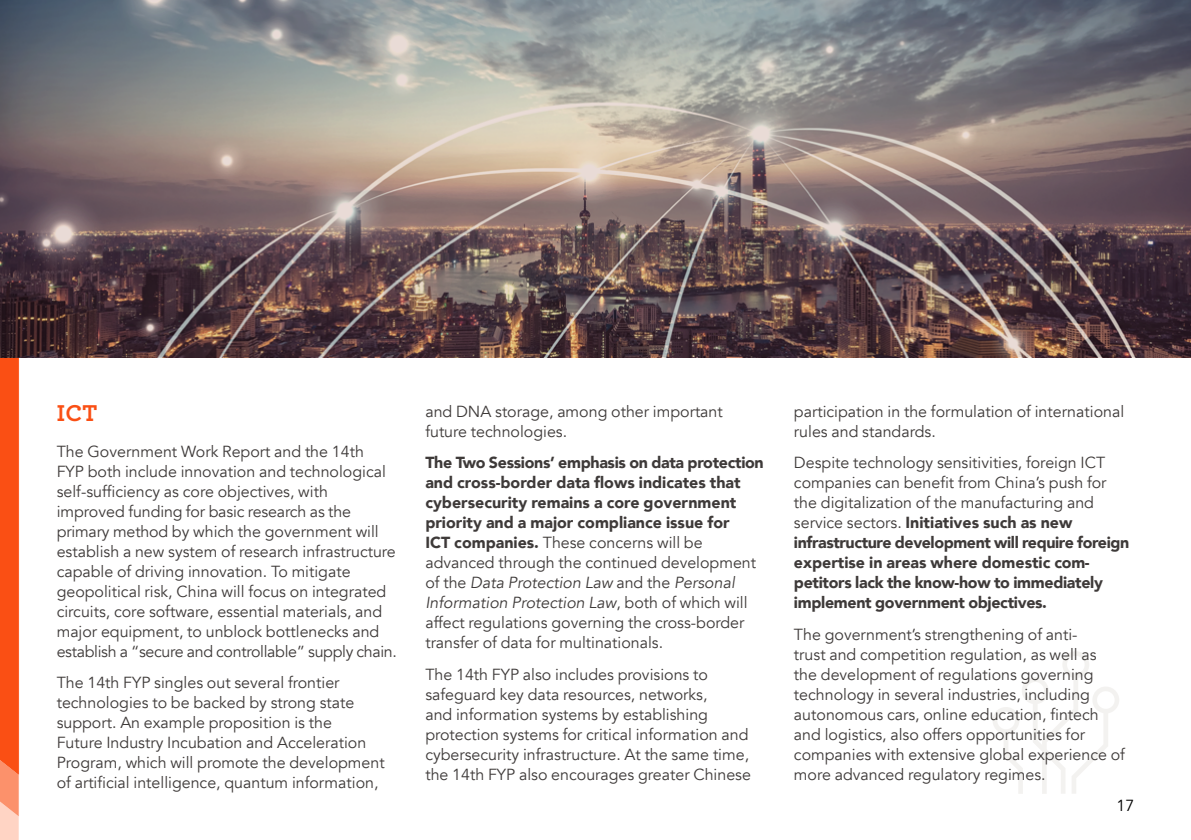
<style>
.page{position:relative;width:1191px;height:840px;background:#fff}
.page>*{position:absolute;margin:0;border:0;box-sizing:border-box;transform-origin:0 0}
.t1{font:700 24px "Archer";color:#fa4f14}
.t2{font:16px/20px "Avenir";color:#3e3a39}
.t3{font:900 16px/20px "Avenir";color:#3e3a39}
.t4{font:900 16px/20px "Avenir";letter-spacing:-.02em;color:#3e3a39}
.t5{font:16px "Avenir";color:#000}
.s1{font-weight:400}
.s2{font-weight:400;font-style:italic}
</style>
<div class="page">
<svg style="left:0;top:357px;width:19px;height:482px;background:#fa5d27"></svg>
<svg style="left:993px;top:651px;width:126px;height:142px"></svg>
<img style="left:0;top:0;width:1191px;height:357px">
<h1 class="t1" style="left:57px;top:394px;width:42px">ICT</h1>
<p class="t2" style="left:57px;top:441px;width:342px">The Government Work Report and the 14th<br>FYP both include innovation and technological self-sufficiency as core objectives, with improved funding for basic research as the primary method by which the government will establish a new system of research infrastructure capable of driving innovation. To mitigate geopolitical risk, China will focus on integrated circuits, core software, essential materials, and major equipment, to unblock bottlenecks and establish a “secure and controllable” supply chain.</p>
<p class="t2" style="left:57px;top:672px;width:329px">The 14th FYP singles out several frontier technologies to be backed by strong state support. An example proposition is the<br>Future Industry Incubation and Acceleration Program, which will promote the development of artificial intelligence, quantum information,</p>
<p class="t2" style="left:425px;top:401px;width:299px">and DNA storage, among other important future technologies.</p>
<p class="t3" style="left:425px;top:452px;width:340px">The Two Sessions’ emphasis on data protection and cross-border data flows indicates that cybersecurity remains a core government priority and a major compliance issue for<br>ICT companies. <span class="s1">These concerns will be advanced through the continued development of the</span> <span class="s2">Data Protection Law</span> <span class="s1">and the</span> <span class="s2">Personal Information Protection Law</span><span class="s1">, both of which will affect regulations governing the cross-border transfer of data for multinationals.</span></p>
<p class="t2" style="left:425px;top:664px;width:327px">The 14th FYP also includes provisions to safeguard key data resources, networks,<br>and information systems by establishing protection systems for critical information and cybersecurity infrastructure. At the same time, the 14th FYP also encourages greater Chinese</p>
<p class="t2" style="left:794px;top:401px;width:332px">participation in the formulation of international rules and standards.</p>
<p class="t4" style="left:794px;top:452px;width:337px"><span class="s1">Despite technology sensitivities, foreign ICT companies can benefit from China’s push for the digitalization of the manufacturing and service sectors.</span> Initiatives such as new infrastructure development will require foreign expertise in areas where domestic com&shy;petitors lack the know-how to immediately implement government objectives.</p>
<p class="t2" style="left:794px;top:624px;width:332px">The government’s strengthening of anti-<br>trust and competition regulation, as well as<br>the development of regulations governing technology in several industries, including autonomous cars, online education, fintech and logistics, also offers opportunities for companies with extensive global experience of more advanced regulatory regimes.</p>
<p class="t5" style="left:1116px;top:795px;width:19px">17</p>
</div>
